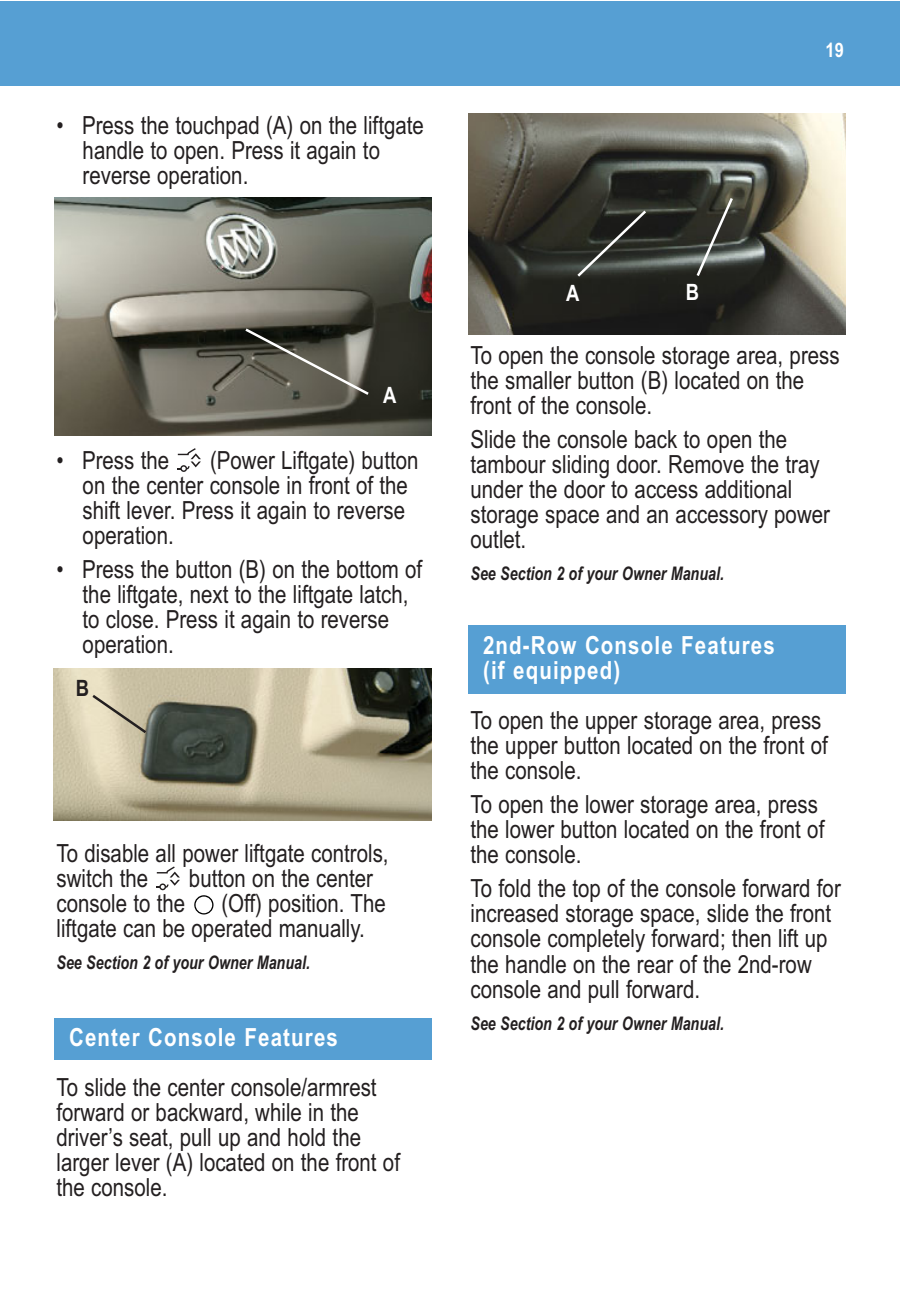
<style>
.page{position:relative;width:900px;height:1297px;background:#fff}
.page>*{position:absolute;margin:0;border:0;box-sizing:border-box;transform-origin:0 0}
.t1{font:25px/25px "Arial Narrow";color:#231f20}
.t2{font:700 25px/25px "Arial Narrow";letter-spacing:.045em;color:#fff}
.t3{font:700 22.5px "Arial Narrow";color:#fff}
.t4{font:700 22.5px "Arial Narrow";color:#231f20}
.t5{font:700 20px "Arial Narrow";color:#fff}
.t6{font:italic 700 18.75px "Arial Narrow";color:#231f20;scale:.93 1}
</style>
<div class="page">
<div style="left:0;top:1px;width:900px;height:84px;background:#569fd3"></div>
<div style="left:54px;top:1017px;width:378px;height:42px;background:#569fd3"></div>
<svg style="left:194px;top:895px;width:20px;height:19px"></svg>
<svg style="left:157px;top:866px;width:23px;height:24px"></svg>
<svg style="left:178px;top:448px;width:23px;height:24px"></svg>
<img style="left:54px;top:198px;width:378px;height:237px">
<svg style="left:243px;top:326px;width:128px;height:71px;background:#5d5c52"></svg>
<img style="left:54px;top:668px;width:378px;height:152px">
<svg style="left:90px;top:692px;width:59px;height:43px;background:#cbc2a8"></svg>
<img style="left:468px;top:114px;width:378px;height:220px">
<svg style="left:575px;top:208px;width:74px;height:71px;background:#383a35"></svg>
<svg style="left:694px;top:195px;width:41px;height:84px;background:#494c45"></svg>
<div style="left:468px;top:625px;width:378px;height:68px;background:#569fd3"></div>
<p class="t1" style="left:83px;top:115px;width:343px;text-indent:-26px">• Press the touchpad (A) on the liftgate handle to open. Press it again to reverse operation.</p>
<p class="t3" style="left:383px;top:387px;width:15px">A</p>
<p class="t1" style="left:83px;top:449px;width:337px;text-indent:127px">(Power Liftgate) button on the center console in front of the shift lever. Press it again to reverse operation.</p>
<p class="t1" style="left:83px;top:558px;width:341px;text-indent:-26px">• Press the button (B) on the bottom of the liftgate, next to the liftgate latch, to close. Press it again to reverse operation.</p>
<p class="t1" style="left:57px;top:449px;width:114px">• Press the</p>
<p class="t4" style="left:76px;top:680px;width:15px">B</p>
<p class="t1" style="left:57px;top:842px;width:334px">To disable all power liftgate controls, switch the</p>
<p class="t1" style="left:189px;top:867px;width:186px">button on the center</p>
<p class="t1" style="left:57px;top:892px;width:331px;text-indent:165px">(Off) position. The liftgate can be operated manually.</p>
<p class="t6" style="left:57px;top:955px;width:274px">See Section 2 of your Owner Manual.</p>
<p class="t1" style="left:57px;top:892px;width:130px">console to the</p>
<p class="t2" style="left:69px;top:1026px;width:270px">Center Console Features</p>
<p class="t1" style="left:57px;top:1076px;width:345px">To slide the center console/armrest forward or backward, while in the driver’s seat, pull up and hold the larger lever (A) located on the front of the console.</p>
<p class="t3" style="left:566px;top:285px;width:15px">A</p>
<p class="t3" style="left:686px;top:284px;width:15px">B</p>
<p class="t5" style="left:826px;top:43px;width:20px">19</p>
<p class="t1" style="left:470px;top:345px;width:371px">To open the console storage area, press the smaller button (B) located on the front of the console.</p>
<p class="t1" style="left:470px;top:429px;width:361px">Slide the console back to open the tambour sliding door. Remove the tray under the door to access additional storage space and an accessory power outlet.</p>
<p class="t6" style="left:470px;top:567px;width:274px">See Section 2 of your Owner Manual.</p>
<p class="t2" style="left:483px;top:634px;width:293px">2nd-Row Console Features (if equipped)</p>
<p class="t1" style="left:470px;top:710px;width:359px">To open the upper storage area, press the upper button located on the front of the console.</p>
<p class="t1" style="left:470px;top:794px;width:355px">To open the lower storage area, press the lower button located on the front of the console.</p>
<p class="t1" style="left:470px;top:878px;width:372px">To fold the top of the console forward for increased storage space, slide the front console completely forward; then lift up the handle on the rear of the 2nd-row console and pull forward.</p>
<p class="t6" style="left:470px;top:1016px;width:274px">See Section 2 of your Owner Manual.</p>
</div>
